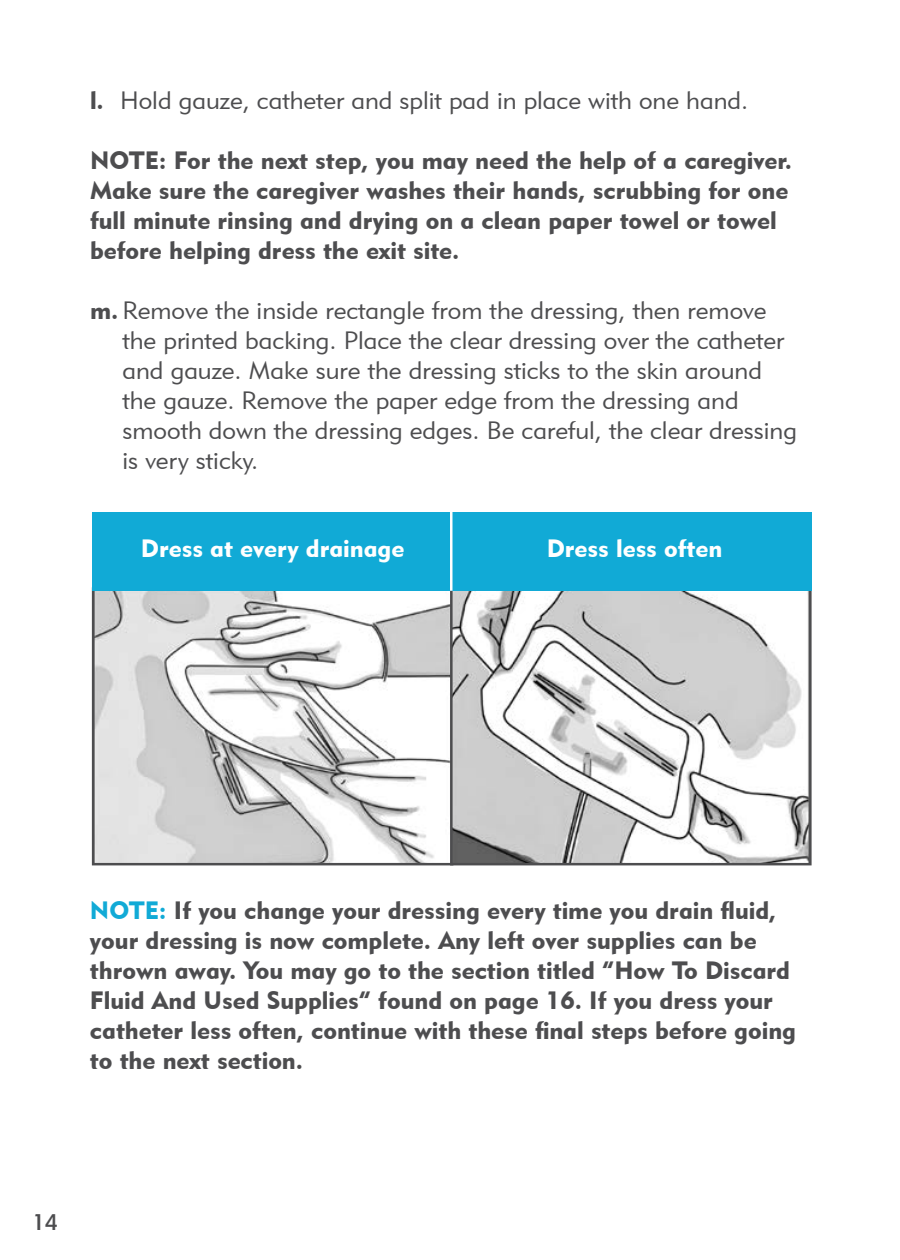
<style>
.page{position:relative;width:900px;height:1260px;background:#fff}
.page>*{position:absolute;margin:0;border:0;box-sizing:border-box;transform-origin:0 0}
.t1{font:25px/30px "Geometric 415 BT Black A";color:#4d4d4f}
.t2{font:25px/30px "Geometric 415 BT Lite A";color:#4d4d4f}
.t3{font:25px "Geometric 415 BT Black A";color:#fff}
.t4{font:22.5px "Geometric 415 BT Medium A";color:#4d4d4f}
.s1{font-family:"Geometric 415 BT Black A"}
.s2{color:#11aad6}
</style>
<div class="page">
<img style="left:95px;top:591px;width:714px;height:271px">
<div style="left:450px;top:587px;width:362px;height:278px;border:2px solid #4d4d4f"></div>
<div style="left:92px;top:512px;width:720px;height:79px;background:#11aad6"></div>
<hr style="left:450px;top:480px;width:2px;height:111px;background:#fff">
<p class="t2" style="left:90px;top:85px;width:660px"><span class="s1">l.</span> Hold gauze, catheter and split pad in place with one hand.</p>
<p class="t1" style="left:90px;top:145px;width:704px">NOTE: For the next step, you may need the help of a caregiver.<br>Make sure the caregiver washes their hands, scrubbing for one full minute rinsing and drying on a clean paper towel or towel before helping dress the exit site.</p>
<p class="t2" style="left:122px;top:295px;width:676px;text-indent:-32px"><span class="s1">m.</span> Remove the inside rectangle from the dressing, then remove the printed backing. Place the clear dressing over the catheter and gauze. Make sure the dressing sticks to the skin around the gauze. Remove the paper edge from the dressing and smooth down the dressing edges. Be careful, the clear dressing is very sticky.</p>
<p class="t3" style="left:141px;top:533px;width:265px">Dress at every drainage</p>
<p class="t3" style="left:547px;top:533px;width:177px">Dress less often</p>
<p class="t1" style="left:90px;top:895px;width:708px"><span class="s2">NOTE:</span> If you change your dressing every time you drain fluid, your dressing is now complete. Any left over supplies can be thrown away. You may go to the section titled “How To Discard Fluid And Used Supplies” found on page 16. If you dress your catheter less often, continue with these final steps before going to the next section.</p>
<p class="t4" style="left:32px;top:1209px;width:27px">14</p>
</div>
